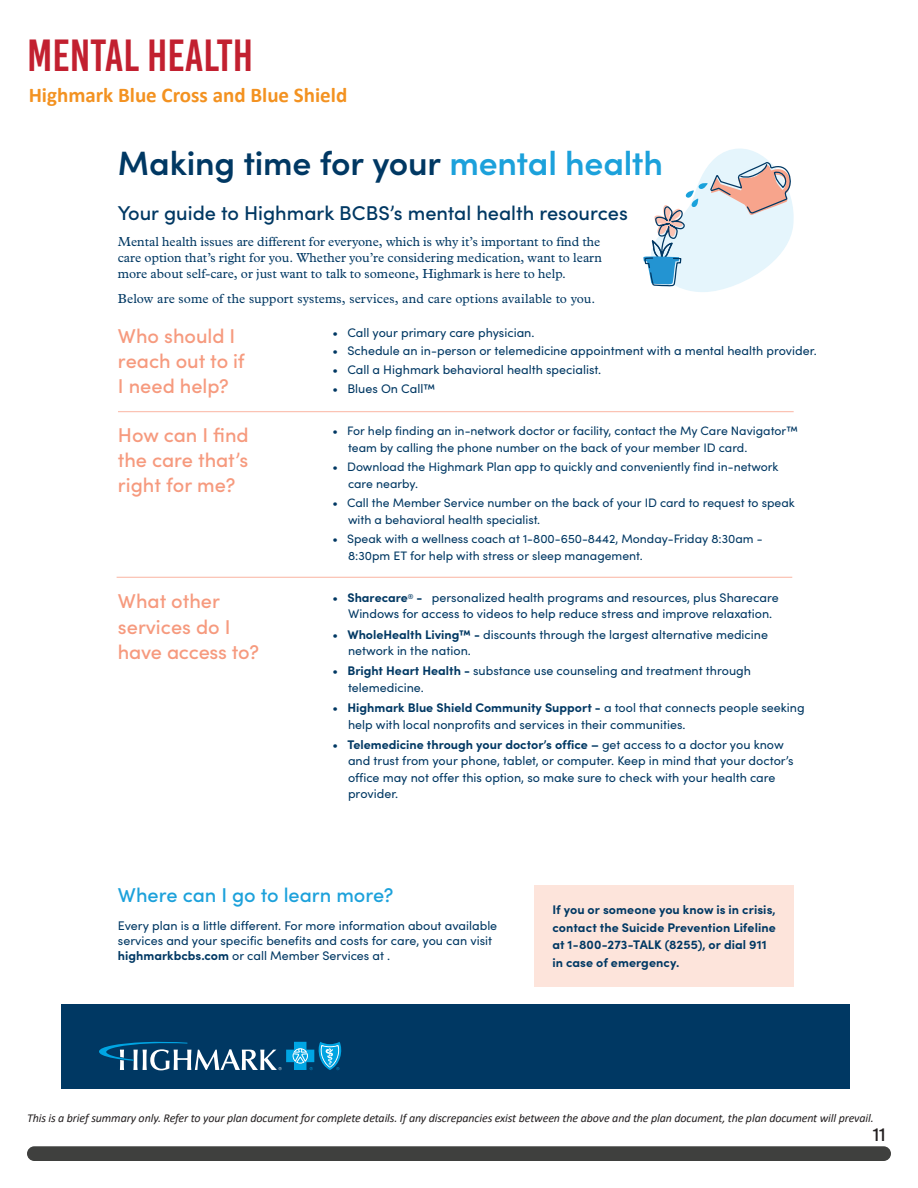
<style>
.page{position:relative;width:918px;height:1188px;background:#fff}
.page>*{position:absolute;margin:0;border:0;box-sizing:border-box;transform-origin:0 0}
.t1{font:45px "Bebas Kai";color:#c22030}
.t2{font:600 33.75px "Sofia Pro";letter-spacing:-.005em;color:#003863}
.t3{font:700 21px "Calibri";color:#f39221}
.t4{font:500 19.95px/25px "Sofia Pro";color:#f69a7e}
.t5{font:500 19.95px "Sofia Pro";color:#003863}
.t6{font:500 19.95px "Sofia Pro";color:#1ca1db}
.t7{font:18px "Bebas Kai";color:#231f20}
.t8{font:13.2px/15.8px "Plantin MT Pro";color:#003863}
.t9{font:12.45px/16.5px "Sofia Pro";color:#003863}
.t10{font:700 12.45px/17.5px "Sofia Pro";letter-spacing:.005em;color:#003863}
.t11{font:12.3px/16.2px "Sofia Pro";color:#003863}
.t12{font:italic 12px "Calibri";letter-spacing:-.01em;color:#231f20}
.s1{color:#1ca1db}
.s2{font-weight:700}
</style>
<div class="page">
<div style="left:27px;top:1146px;width:864px;height:15px;background:#3f403e;border-radius:7px"></div>
<div style="left:535px;top:885px;width:259px;height:102px;background:#fde4db"></div>
<svg style="left:643px;top:148px;width:151px;height:144px"></svg>
<div style="left:62px;top:1004px;width:788px;height:85px;background:#003863"></div>
<hr style="left:118px;top:411px;width:676px;height:1px;background:#fbc3b4">
<hr style="left:117px;top:577px;width:675px;height:1px;background:#fbc3b4">
<svg style="left:99px;top:1042px;width:243px;height:28px"></svg>
<h1 class="t1" style="left:27px;top:31px;width:228px">MENTAL HEALTH</h1>
<h3 class="t3" style="left:29px;top:81px;width:320px">Highmark Blue Cross and Blue Shield</h3>
<h2 class="t2" style="left:118px;top:137px;width:546px">Making time for your <span class="s1">mental health</span></h2>
<h3 class="t5" style="left:118px;top:198px;width:512px">Your guide to Highmark BCBS’s mental health resources</h3>
<p class="t8" style="left:118px;top:234px;width:486px">Mental health issues are different for everyone, which is why it’s important to find the care option that’s right for you. Whether you’re considering medication, want to learn more about self-care, or just want to talk to someone, Highmark is here to help.</p>
<p class="t8" style="left:118px;top:291px;width:479px">Below are some of the support systems, services, and care options available to you.</p>
<h3 class="t4" style="left:118px;top:322px;width:128px">Who should I reach out to if<br>I need help?</h3>
<p class="t9" style="left:332px;top:323px;width:204px">• Call your primary care physician.</p>
<p class="t9" style="left:332px;top:342px;width:486px">• Schedule an in-person or telemedicine appointment with a mental health provider.</p>
<p class="t9" style="left:332px;top:361px;width:270px">• Call a Highmark behavioral health specialist.</p>
<p class="t9" style="left:332px;top:380px;width:104px">• Blues On Call™</p>
<p class="t11" style="left:348px;top:422px;width:451px;text-indent:-16px">• For help finding an in-network doctor or facility, contact the My Care Navigator™ team by calling the phone number on the back of your member ID card.</p>
<p class="t11" style="left:348px;top:458px;width:432px;text-indent:-16px">• Download the Highmark Plan app to quickly and conveniently find in-network care nearby.</p>
<p class="t11" style="left:348px;top:494px;width:448px;text-indent:-16px">• Call the Member Service number on the back of your ID card to request to speak with a behavioral health specialist.</p>
<p class="t11" style="left:348px;top:530px;width:416px;text-indent:-16px">• Speak with a wellness coach at 1-800-650-8442, Monday-Friday 8:30am -<br>8:30pm ET for help with stress or sleep management.</p>
<h3 class="t4" style="left:118px;top:421px;width:132px;text-align:justify">How can I find the care that’s right for me?</h3>
<h3 class="t4" style="left:118px;top:587px;width:143px">What other services do I have access to?</h3>
<p class="t9" style="left:348px;top:588px;width:432px;text-indent:-16px">• <span class="s2">Sharecare</span><sup>®</sup> <span class="s2">-</span> personalized health programs and resources, plus Sharecare<br>Windows for access to videos to help reduce stress and improve relaxation.</p>
<p class="t9" style="left:348px;top:625px;width:422px;text-indent:-16px">• <span class="s2">WholeHealth Living™ -</span> discounts through the largest alternative medicine network in the nation.</p>
<p class="t9" style="left:348px;top:662px;width:404px;text-indent:-16px">• <span class="s2">Bright Heart Health -</span> substance use counseling and treatment through telemedicine.</p>
<p class="t9" style="left:348px;top:699px;width:458px;text-indent:-16px">• <span class="s2">Highmark Blue Shield Community Support -</span> a tool that connects people seeking help with local nonprofits and services in their communities.</p>
<p class="t9" style="left:348px;top:736px;width:447px;text-indent:-16px">• <span class="s2">Telemedicine through your doctor’s office –</span> get access to a doctor you know and trust from your phone, tablet, or computer. Keep in mind that your doctor’s office may not offer this option, so make sure to check with your health care provider.</p>
<h3 class="t6" style="left:118px;top:880px;width:277px">Where can I go to learn more?</h3>
<p class="t9" style="left:118px;top:917px;width:381px;line-height:15px">Every plan is a little different. For more information about available services and your specific benefits and costs for care, you can visit <span class="s2">highmarkbcbs.com</span> or call Member Services at .</p>
<p class="t10" style="left:552px;top:900px;width:225px">If you or someone you know is in crisis, contact the Suicide Prevention Lifeline at 1-800-273-TALK (8255), or dial 911 in case of emergency.</p>
<p class="t12" style="left:27px;top:1110px;width:848px">This is a brief summary only. Refer to your plan document for complete details. If any discrepancies exist between the above and the plan document, the plan document will prevail.</p>
<h3 class="t7" style="left:873px;top:1125px;width:14px">11</h3>
</div>
